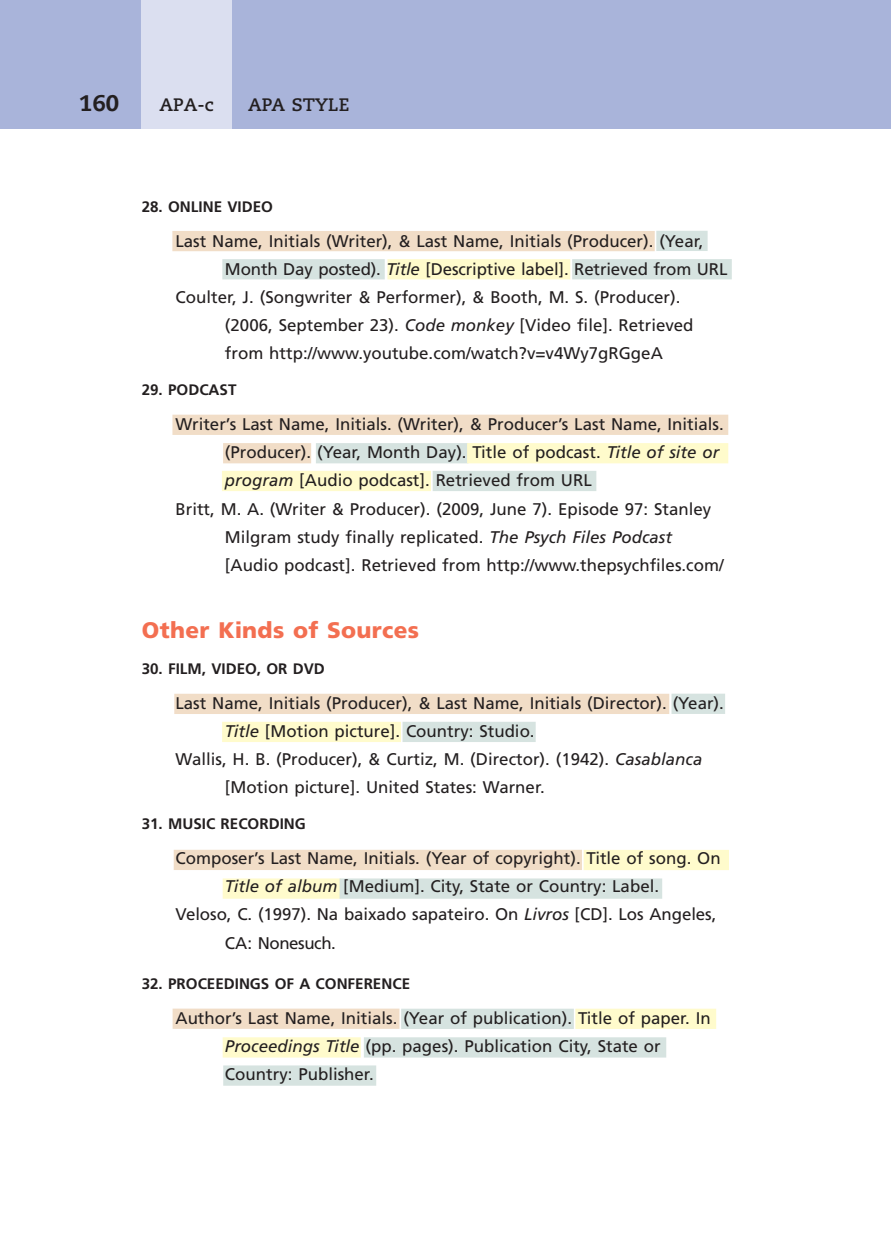
<style>
.page{position:relative;width:891px;height:1236px;background:#fff}
.page>*{position:absolute;margin:0;border:0;box-sizing:border-box;transform-origin:0 0}
.t1{font:900 22.5px "Frutiger LT Std";letter-spacing:.015em;color:#f36f51}
.t2{font:800 22.5px "Caecilia LT Std";color:#231f20}
.t3{font:700 18px "Caecilia LT Std";color:#231f20}
.t4{font:16.88px/28.1px "Frutiger LT Std";color:#231f20}
.t5{font:16.88px "Frutiger LT Std";letter-spacing:-.025em;color:#231f20}
.t6{font:700 15.3px "Frutiger LT Std";color:#231f20}
.s1{font-style:italic}
</style>
<div class="page">
<div style="left:572px;top:259px;width:160px;height:20px;background:#d6e3e0"></div>
<div style="left:656px;top:231px;width:52px;height:20px;background:#d6e3e0"></div>
<div style="left:433px;top:471px;width:163px;height:20px;background:#d6e3e0"></div>
<div style="left:222px;top:471px;width:209px;height:20px;background:#fffbcc"></div>
<div style="left:316px;top:443px;width:152px;height:20px;background:#d6e3e0"></div>
<div style="left:467px;top:443px;width:261px;height:20px;background:#fffbcc"></div>
<div style="left:223px;top:443px;width:88px;height:20px;background:#f1ddc7"></div>
<div style="left:172px;top:414px;width:556px;height:21px;background:#f1ddc7"></div>
<div style="left:387px;top:259px;width:183px;height:20px;background:#fffbcc"></div>
<div style="left:222px;top:259px;width:163px;height:20px;background:#d6e3e0"></div>
<div style="left:172px;top:231px;width:483px;height:20px;background:#f1ddc7"></div>
<div style="left:672px;top:693px;width:53px;height:21px;background:#d6e3e0"></div>
<div style="left:173px;top:1008px;width:226px;height:20px;background:#f1ddc7"></div>
<div style="left:223px;top:1065px;width:153px;height:20px;background:#d6e3e0"></div>
<div style="left:364px;top:1037px;width:302px;height:20px;background:#d6e3e0"></div>
<div style="left:575px;top:1008px;width:141px;height:20px;background:#fffbcc"></div>
<div style="left:223px;top:1037px;width:138px;height:20px;background:#fffbcc"></div>
<div style="left:401px;top:1008px;width:173px;height:20px;background:#d6e3e0"></div>
<div style="left:174px;top:849px;width:408px;height:21px;background:#f1ddc7"></div>
<div style="left:584px;top:849px;width:145px;height:21px;background:#fffbcc"></div>
<div style="left:223px;top:878px;width:118px;height:20px;background:#fffbcc"></div>
<div style="left:340px;top:878px;width:322px;height:20px;background:#d6e3e0"></div>
<div style="left:222px;top:721px;width:179px;height:21px;background:#fffbcc"></div>
<div style="left:403px;top:721px;width:133px;height:21px;background:#d6e3e0"></div>
<div style="left:174px;top:693px;width:495px;height:21px;background:#f1ddc7"></div>
<div style="left:0;top:0;width:891px;height:128px;background:#a9b4da"></div>
<div style="left:142px;top:0;width:90px;height:128px;background:#dbdff0"></div>
<h1 class="t2" style="left:79px;top:89px;width:41px">160</h1>
<p class="t3" style="left:160px;top:94px;width:56px">APA-c</p>
<p class="t3" style="left:248px;top:94px;width:80px">APA STYLE</p>
<p class="t6" style="left:142px;top:197px;width:131px">28. ONLINE VIDEO</p>
<p class="t4" style="left:175px;top:227px;width:529px">Last Name, Initials (Writer), &amp; Last Name, Initials (Producer). (Year,</p>
<p class="t4" style="left:225px;top:255px;width:504px">Month Day posted). <span class="s1">Title</span> [Descriptive label]. Retrieved from URL</p>
<p class="t4" style="left:175px;top:283px;width:506px">Coulter, J. (Songwriter &amp; Performer), &amp; Booth, M. S. (Producer).</p>
<p class="t4" style="left:225px;top:311px;width:470px">(2006, September 23). <span class="s1">Code monkey</span> [Video file]. Retrieved</p>
<p class="t4" style="left:225px;top:339px;width:439px">from http://www.youtube.com/watch?v=v4Wy7gRGgeA</p>
<p class="t6" style="left:142px;top:381px;width:96px">29. PO DCAST</p>
<p class="t4" style="left:175px;top:410px;width:550px">Writer’s Last Name, Initials. (Writer), &amp; Producer’s Last Name, Initials.</p>
<p class="t4" style="left:225px;top:438px;width:496px">(Producer). (Year, Month Day). Title of podcast. <span class="s1">Title of site or</span></p>
<p class="t4" style="left:225px;top:466px;width:368px"><span class="s1">program</span> [Audio podcast]. Retrieved from URL</p>
<p class="t4" style="left:175px;top:494px;width:537px">Britt, M. A. (Writer &amp; Producer). (2009, June 7). Episode 97: Stanley</p>
<p class="t4" style="left:225px;top:523px;width:449px">Milgram study finally replicated. <span class="s1">The Psych Files Podcast</span></p>
<p class="t4" style="left:225px;top:551px;width:500px">[Audio podcast]. Retrieved from http://www.thepsychfiles.com/</p>
<h1 class="t1" style="left:142px;top:616px;width:279px">Other Kinds of Sources</h1>
<p class="t6" style="left:142px;top:659px;width:185px">30. FILM, VIDEO, OR DVD</p>
<p class="t4" style="left:175px;top:688px;width:550px">Last Name, Initials (Producer), &amp; Last Name, Initials (Director). (Year).</p>
<p class="t4" style="left:225px;top:717px;width:311px"><span class="s1">Title</span> [Motion picture]. Country: Studio.</p>
<p class="t4" style="left:175px;top:745px;width:528px">Wallis, H. B. (Producer), &amp; Curtiz, M. (Director). (1942). <span class="s1">Casablanca</span></p>
<p class="t4" style="left:225px;top:773px;width:321px">[Motion picture]. United States: Warner.</p>
<p class="t6" style="left:142px;top:814px;width:50px">31. MUSIC</p>
<p class="t6" style="left:221px;top:814px;width:49px">RECORDIN</p>
<p class="t6" style="left:295px;top:814px;width:12px">G</p>
<p class="t4" style="left:175px;top:844px;width:547px">Composer’s Last Name, Initials. (Year of copyright). Title of song. On</p>
<p class="t4" style="left:225px;top:872px;width:436px"><span class="s1">Title of album</span> [Medium]. City, State or Country: Label.</p>
<p class="t4" style="left:175px;top:900px;width:542px">Veloso, C. (1997). Na baixado sapateiro. On <span class="s1">Livros</span> [CD]. Los Angeles,</p>
<p class="t5" style="left:225px;top:932px;width:112px">CA: Nonesuch.</p>
<p class="t6" style="left:142px;top:974px;width:66px">32. PROCEEDIN</p>
<p class="t6" style="left:250px;top:974px;width:116px">GS OF A CONFERENCE</p>
<p class="t4" style="left:225px;top:1003px;width:487px;text-indent:-49px">Author’s Last Name, Initials. (Year of publication). Title of paper. In<br><span class="s1">Proceedings Title</span> (pp. pages). Publication City, State or<br>Country: Publisher.</p>
</div>
